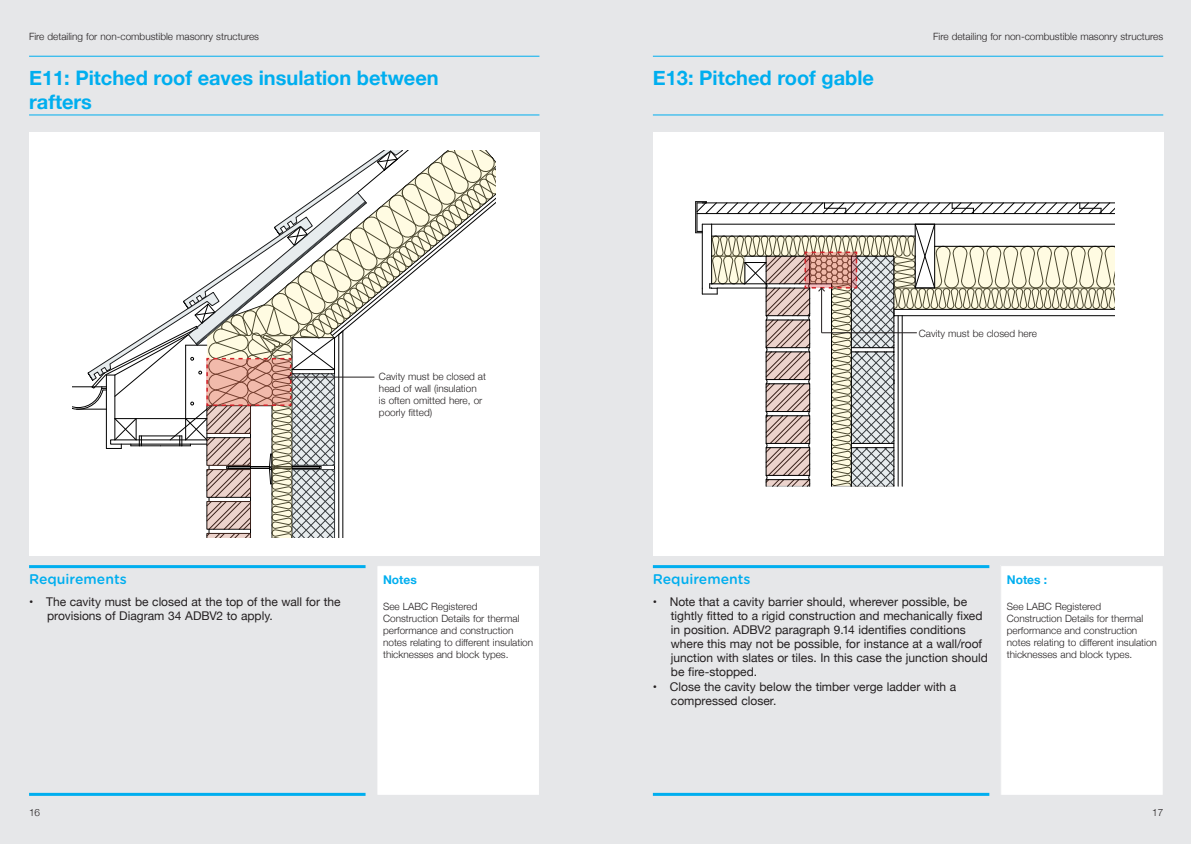
<style>
.page{position:relative;width:1191px;height:844px;background:#fff}
.page>*{position:absolute;margin:0;border:0;box-sizing:border-box;transform-origin:0 0}
.t1{font:700 20px/24px "Helvetica Neue";color:#00aeef}
.t2{font:500 14px "Gotham Rounded";color:#00aeef}
.t3{font:12px/14px "Helvetica Neue";color:#231f20}
.t4{font:700 12px "Helvetica Neue";color:#00aeef}
.t5{font:300 10px/12px "Helvetica Neue";color:#231f20}
</style>
<div class="page">
<div style="left:0;top:0;width:596px;height:843px;background:#e6e7e9"></div>
<div style="left:596px;top:0;width:595px;height:843px;background:#e6e7e9"></div>
<div style="left:29px;top:132px;width:510px;height:423px;background:#fff"></div>
<div style="left:653px;top:132px;width:510px;height:423px;background:#fff"></div>
<hr style="left:29px;top:564px;width:336px;height:3px;background:#00aeef">
<hr style="left:653px;top:564px;width:336px;height:3px;background:#00aeef">
<hr style="left:29px;top:792px;width:336px;height:3px;background:#00aeef">
<hr style="left:653px;top:792px;width:336px;height:3px;background:#00aeef">
<hr style="left:29px;top:56px;width:510px;height:1px;background:#00aeef">
<hr style="left:653px;top:56px;width:510px;height:1px;background:#00aeef">
<hr style="left:29px;top:115px;width:510px;height:1px;background:#00aeef">
<hr style="left:653px;top:115px;width:510px;height:1px;background:#00aeef">
<div style="left:377px;top:565px;width:162px;height:229px;background:#fff"></div>
<div style="left:376px;top:564px;width:164px;height:231px;border:1px solid #e6e7e9"></div>
<svg style="left:73px;top:150px;width:423px;height:388px"></svg>
<svg style="left:206px;top:359px;width:84px;height:47px;background:#d59b8d"></svg>
<div style="left:1000px;top:565px;width:163px;height:229px;background:#fff"></div>
<div style="left:1000px;top:564px;width:163px;height:231px;border:1px solid #e6e7e9"></div>
<svg style="left:695px;top:201px;width:419px;height:285px"></svg>
<svg style="left:805px;top:252px;width:51px;height:35px;background:#bf857a"></svg>
<p class="t5" style="left:29px;top:30px;width:231px">Fire detailing for non-combustible masonry structures</p>
<p class="t5" style="left:933px;top:30px;width:231px">Fire detailing for non-combustible masonry structures</p>
<h1 class="t1" style="left:29px;top:66px;width:411px">E11: Pitched roof eaves insulation between rafters</h1>
<p class="t5" style="left:379px;top:369px;width:109px">Cavity must be closed at head of wall (insulation<br>is often omitted here, or poorly fitted)</p>
<h1 class="t1" style="left:653px;top:66px;width:223px">E13: Pitched roof gable</h1>
<p class="t5" style="left:919px;top:326px;width:119px">Cavity must be closed here</p>
<h2 class="t2" style="left:29px;top:569px;width:99px">Requirements</h2>
<p class="t4" style="left:383px;top:569px;width:35px">Notes</p>
<h2 class="t2" style="left:653px;top:569px;width:99px">Requirements</h2>
<p class="t5" style="left:383px;top:599px;width:152px">See LABC Registered<br>Construction Details for thermal performance and construction notes relating to different insulation thicknesses and block types.</p>
<p class="t3" style="left:47px;top:595px;width:295px;text-indent:-18px">• The cavity must be closed at the top of the wall for the provisions of Diagram 34 ADBV2 to apply.</p>
<p class="t3" style="left:671px;top:595px;width:318px;text-indent:-18px">• Note that a cavity barrier should, wherever possible, be tightly fitted to a rigid construction and mechanically fixed in position. ADBV2 paragraph 9.14 identifies conditions where this may not be possible, for instance at a wall/roof junction with slates or tiles. In this case the junction should be fire-stopped.</p>
<p class="t3" style="left:671px;top:679px;width:287px;text-indent:-18px">• Close the cavity below the timber verge ladder with a compressed closer.</p>
<p class="t4" style="left:1007px;top:569px;width:42px">Notes :</p>
<p class="t5" style="left:1007px;top:599px;width:152px">See LABC Registered<br>Construction Details for thermal performance and construction notes relating to different insulation thicknesses and block types.</p>
<p class="t5" style="left:29px;top:805px;width:13px">16</p>
<p class="t5" style="left:1152px;top:805px;width:13px">17</p>
</div>
